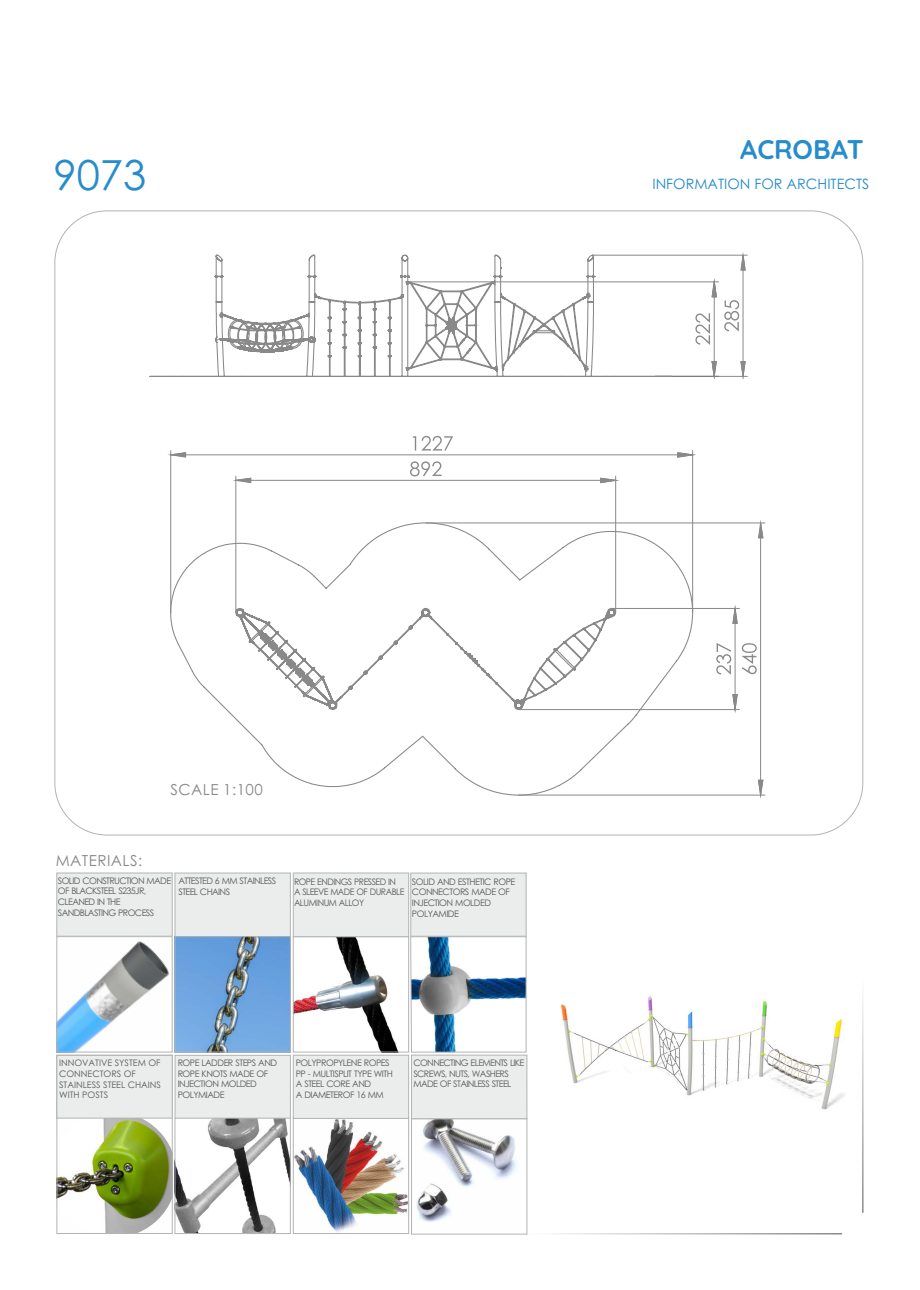
<style>
.page{position:relative;width:920px;height:1290px;background:#fff}
.page>*{position:absolute;margin:0;border:0;box-sizing:border-box;transform-origin:0 0}
.t1{font:41.4px "Century Gothic";color:#278ccc}
.t2{font:700 27px "Quicksand";letter-spacing:-.005em;color:#278ccc}
.t3{font:15.15px "Century Gothic";letter-spacing:.03em;color:#898989}
.t4{font:14.4px "Century Gothic";color:#278ccc}
.t5{font:9px/10.6px "Century Gothic";letter-spacing:-.06em;color:#5b5b5b}
.t6{font:9px/10.6px "Century Gothic";color:#5b5b5b}
</style>
<div class="page">
<hr style="left:527px;top:1233px;width:315px;height:1px;background:#898989">
<hr style="left:862px;top:977px;width:1px;height:236px;background:#898989">
<div style="left:56px;top:1055px;width:117px;height:64px;background:#ebecec;border:1px solid #b2b3b3"></div>
<div style="left:175px;top:1055px;width:116px;height:64px;background:#ebecec;border:1px solid #b2b3b3"></div>
<img style="left:295px;top:938px;width:103px;height:112px">
<div style="left:293px;top:936px;width:116px;height:116px;border:1px solid #b2b3b3"></div>
<div style="left:293px;top:872px;width:116px;height:65px;background:#ebecec;border:1px solid #b2b3b3"></div>
<img style="left:295px;top:1119px;width:112px;height:113px">
<div style="left:293px;top:1117px;width:116px;height:117px;border:1px solid #b2b3b3"></div>
<div style="left:293px;top:1055px;width:116px;height:64px;background:#ebecec;border:1px solid #b2b3b3"></div>
<div style="left:56px;top:872px;width:117px;height:65px;background:#ebecec;border:1px solid #b2b3b3"></div>
<div style="left:175px;top:873px;width:116px;height:64px;background:#ebecec;border:1px solid #b2b3b3"></div>
<img style="left:58px;top:1120px;width:113px;height:112px">
<div style="left:56px;top:1118px;width:117px;height:116px;border:1px solid #b2b3b3"></div>
<div style="left:410px;top:873px;width:117px;height:64px;background:#ebecec;border:1px solid #b2b3b3"></div>
<img style="left:416px;top:1120px;width:101px;height:102px">
<div style="left:411px;top:1118px;width:116px;height:116px;border:1px solid #b2b3b3"></div>
<div style="left:411px;top:1055px;width:116px;height:64px;background:#ebecec;border:1px solid #b2b3b3"></div>
<svg style="left:695px;top:313px;width:15px;height:32px"></svg>
<hr style="left:170px;top:451px;width:1px;height:161px;background:#898989">
<hr style="left:692px;top:451px;width:1px;height:161px;background:#898989">
<hr style="left:611px;top:608px;width:128px;height:1px;background:#898989">
<hr style="left:519px;top:709px;width:220px;height:1px;background:#898989">
<hr style="left:714px;top:282px;width:1px;height:94px;background:#898989">
<hr style="left:407px;top:281px;width:312px;height:1px;background:#898989">
<hr style="left:426px;top:523px;width:339px;height:1px;background:#898989">
<hr style="left:519px;top:795px;width:246px;height:1px;background:#898989">
<hr style="left:235px;top:476px;width:1px;height:136px;background:#898989">
<hr style="left:615px;top:476px;width:1px;height:136px;background:#898989">
<hr style="left:593px;top:255px;width:154px;height:1px;background:#898989">
<hr style="left:656px;top:376px;width:91px;height:1px;background:#898989">
<svg style="left:170px;top:436px;width:524px;height:48px"></svg>
<svg style="left:724px;top:254px;width:22px;height:123px"></svg>
<svg style="left:149px;top:254px;width:524px;height:123px"></svg>
<svg style="left:170px;top:522px;width:524px;height:274px"></svg>
<svg style="left:711px;top:278px;width:6px;height:20px"></svg>
<svg style="left:711px;top:360px;width:6px;height:20px"></svg>
<svg style="left:716px;top:522px;width:48px;height:274px"></svg>
<img style="left:560px;top:996px;width:285px;height:114px">
<img style="left:177px;top:1120px;width:112px;height:112px">
<div style="left:175px;top:1118px;width:116px;height:116px;border:1px solid #b2b3b3"></div>
<svg style="left:410px;top:936px;width:117px;height:117px"></svg>
<img style="left:177px;top:938px;width:112px;height:112px">
<div style="left:175px;top:936px;width:116px;height:116px;border:1px solid #b2b3b3"></div>
<img style="left:58px;top:941px;width:111px;height:109px">
<div style="left:56px;top:936px;width:117px;height:116px;border:1px solid #b2b3b3"></div>
<h1 class="t1" style="left:53px;top:158px;width:94px">9073</h1>
<h2 class="t2" style="left:740px;top:132px;width:125px">ACROBAT</h2>
<h3 class="t4" style="left:652px;top:178px;width:218px">INFORMATION FOR ARCHITECTS</h3>
<h3 class="t3" style="left:56px;top:855px;width:88px">MATERIALS:</h3>
<h3 class="t3" style="left:171px;top:783px;width:94px">SCALE 1:100</h3>
<p class="t5" style="left:58px;top:876px;width:115px">SOLID CONSTRUCTION MADE<br>OF BLACKSTEEL S235JR,<br>CLEANED IN THE<br>SANDBLASTING PROCESS</p>
<p class="t5" style="left:178px;top:876px;width:99px">ATTESTED 6 MM STAINLESS<br>STEEL CHAINS</p>
<p class="t5" style="left:294px;top:877px;width:112px">ROPE ENDINGS PRESSED IN<br>A SLEEVE MADE OF DURABLE<br>ALUMINUM ALLOY</p>
<p class="t5" style="left:412px;top:877px;width:105px">SOLID AND ESTHETIC ROPE<br>CONNECTORS MADE OF<br>INJECTION MOLDED<br>POLYAMIDE</p>
<p class="t6" style="left:59px;top:1058px;width:103px">INNOVATIVE SYSTEM OF<br>CONNECTORS OF<br>STAINLESS STEEL CHAINS<br>WITH POSTS</p>
<p class="t5" style="left:296px;top:1058px;width:99px">POLYPROPYLENE ROPES<br>PP - MULTISPLIT TYPE WITH<br>A STEEL CORE AND<br>A DIAMETEROF 16 MM</p>
<p class="t5" style="left:413px;top:1058px;width:113px">CONNECTING ELEMENTS LIKE<br>SCREWS, NUTS, WASHERS<br>MADE OF STAINLESS STEEL</p>
<p class="t5" style="left:178px;top:1058px;width:101px">ROPE LADDER STEPS AND<br>ROPE KNOTS MADE OF<br>INJECTION MOLDED<br>POLYMIADE</p>
<p class="t5" style="left:60px;top:1058px;width:72px">KONSTRUKCJA:<br>STAL NIERDZEWNA<br>AISI304</p>
</div>
